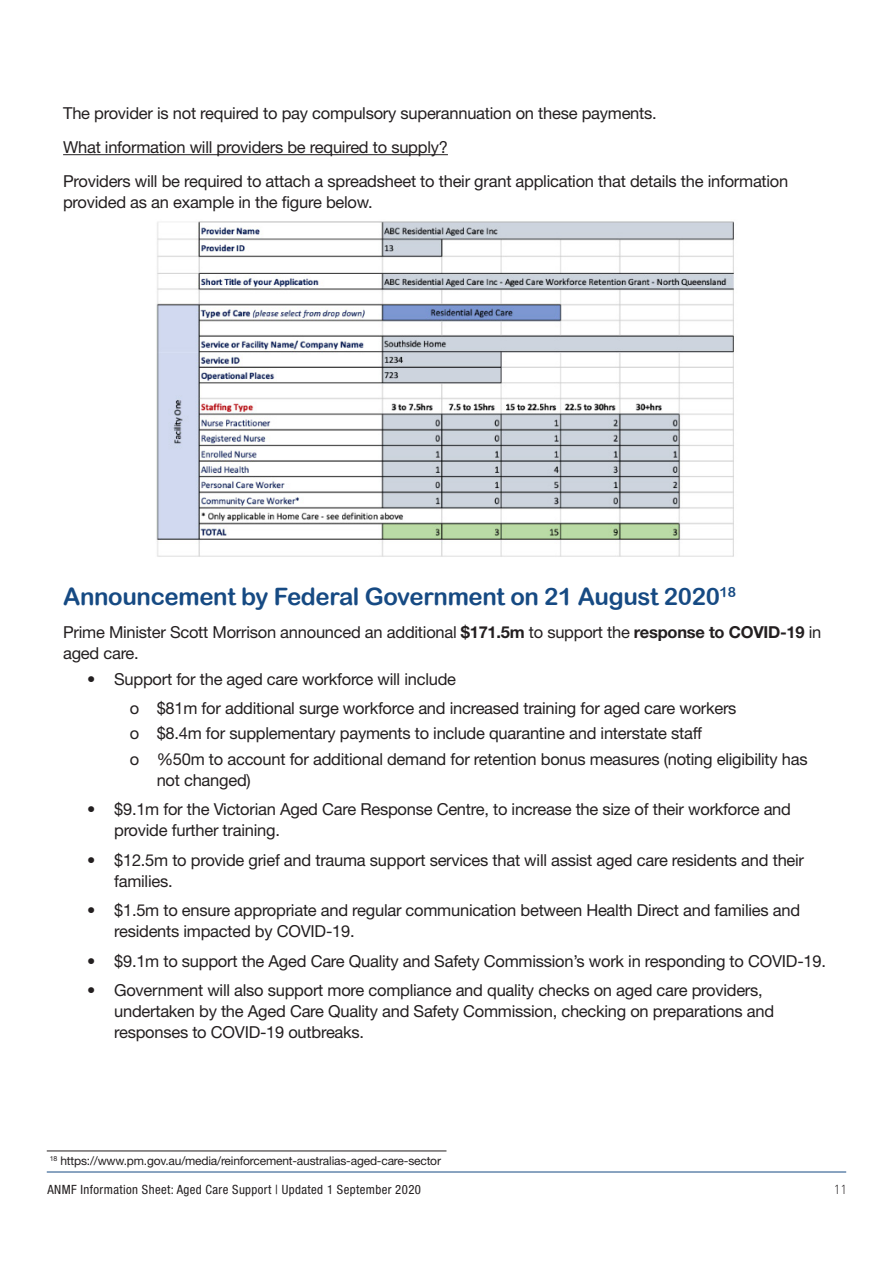
<style>
.page{position:relative;width:893px;height:1263px;background:#fff}
.page>*{position:absolute;margin:0;border:0;box-sizing:border-box;transform-origin:0 0}
.Body_copy{font:24px "Arial Rounded MT Bold";letter-spacing:-.015em;color:#164a83}
.Body_copy-2{font:16.5px/21px "Helvetica Neue";letter-spacing:-.015em;color:#231f20}
.t1{font:condensed 12.75px "Helvetica Neue LT Std";letter-spacing:.03em;color:#231f20}
.t2{font:300 12.75px "DIN";color:#231f20}
.Body_copy-3{font:12px "Helvetica Neue";letter-spacing:-.015em;color:#231f20}
.s1{font-family:"Helvetica Neue LT Std";font-weight:700}
</style>
<div class="page">
<hr style="left:47px;top:1171px;width:799px;height:1px;background:#164a83">
<hr style="left:63px;top:154px;width:385px;height:1px;background:#231f20">
<img style="left:156px;top:221px;width:578px;height:336px">
<hr style="left:47px;top:1150px;width:399px;height:1px;background:#231f20">
<p class="Body_copy-2" style="left:63px;top:103px;width:595px">The provider is not required to pay compulsory superannuation on these payments.</p>
<p class="Body_copy-2" style="left:63px;top:136px;width:386px">What information will providers be required to supply?</p>
<p class="Body_copy-2" style="left:63px;top:170px;width:727px">Providers will be required to attach a spreadsheet to their grant application that details the information provided as an example in the figure below.</p>
<p class="Body_copy" style="left:63px;top:582px;width:674px">Announcement by Federal Government on 21 August 2020<sup>18</sup></p>
<p class="Body_copy-2" style="left:63px;top:622px;width:760px">Prime Minister Scott Morrison announced an additional <span class="s1">$171.5m</span> to support the <span class="s1">response to COVID-19</span> in aged care.</p>
<p class="Body_copy-2" style="left:87px;top:668px;width:370px">• Support for the aged care workforce will include</p>
<p class="Body_copy-2" style="left:130px;top:697px;width:608px">o $81m for additional surge workforce and increased training for aged care workers</p>
<p class="Body_copy-2" style="left:130px;top:723px;width:574px">o $8.4m for supplementary payments to include quarantine and interstate staff</p>
<p class="Body_copy-2" style="left:157px;top:748px;width:652px;text-indent:-27px">o %50m to account for additional demand for retention bonus measures (noting eligibility has not changed)</p>
<p class="Body_copy-2" style="left:114px;top:798px;width:678px;text-indent:-27px">• $9.1m for the Victorian Aged Care Response Centre, to increase the size of their workforce and provide further training.</p>
<p class="Body_copy-2" style="left:114px;top:849px;width:691px;text-indent:-27px">• $12.5m to provide grief and trauma support services that will assist aged care residents and their families.</p>
<p class="Body_copy-2" style="left:114px;top:899px;width:687px;text-indent:-27px">• $1.5m to ensure appropriate and regular communication between Health Direct and families and residents impacted by COVID-19.</p>
<p class="Body_copy-2" style="left:87px;top:950px;width:740px">• $9.1m to support the Aged Care Quality and Safety Commission’s work in responding to COVID-19.</p>
<p class="Body_copy-2" style="left:114px;top:979px;width:662px;text-indent:-27px">• Government will also support more compliance and quality checks on aged care providers, undertaken by the Aged Care Quality and Safety Commission, checking on preparations and responses to COVID-19 outbreaks.</p>
<p class="Body_copy-3" style="left:50px;top:1153px;width:393px"><sup>18</sup> https://www.pm.gov.au/media/reinforcement-australias-aged-care-sector</p>
<p class="t1" style="left:48px;top:1182px;width:375px">ANMF Information Sheet: Aged Care Support | Updated 1 September 2020</p>
<p class="t2" style="left:834px;top:1182px;width:15px">11</p>
</div>
